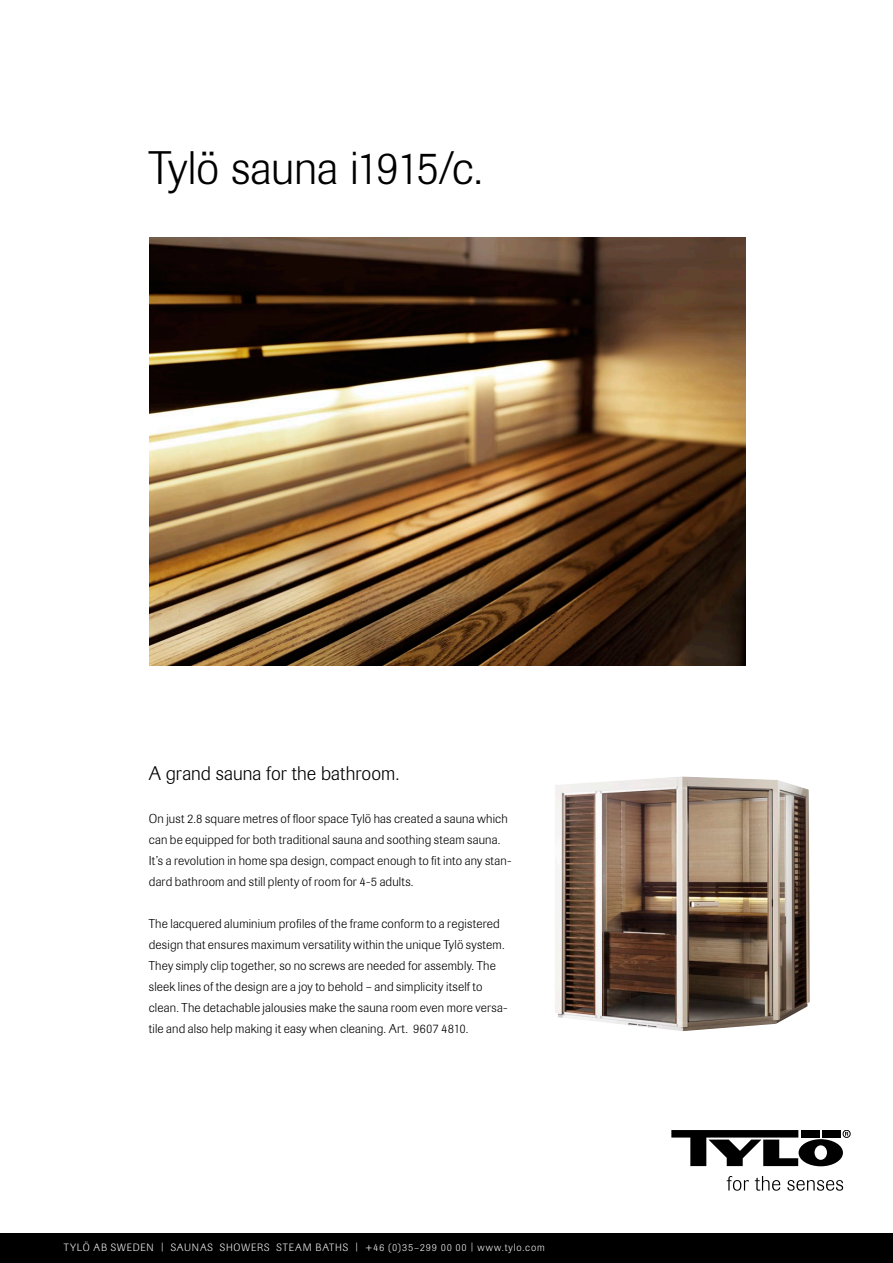
<style>
.page{position:relative;width:893px;height:1263px;background:#fff}
.page>*{position:absolute;margin:0;border:0;box-sizing:border-box;transform-origin:0 0}
.t1{font:300 46.5px "Imago Pro";letter-spacing:-.015em;color:#000}
.t2{font:300 19.5px "Imago Pro";color:#000}
.t3{font:300 12.75px/21px "Imago";letter-spacing:.015em;color:#000}
.t4{font:300 10.5px "Imago Pro";letter-spacing:.08em;color:#efeff1}
.s1{font-family:"Imago"}
</style>
<div class="page">
<div style="left:0;top:1233px;width:893px;height:30px;background:#000"></div>
<svg style="left:671px;top:1130px;width:177px;height:36px"></svg>
<div style="left:843px;top:1130px;width:7px;height:8px;border:1px solid #000;border-radius:50%"></div>
<svg style="left:727px;top:1176px;width:22px;height:15px"></svg>
<svg style="left:755px;top:1176px;width:25px;height:15px"></svg>
<svg style="left:787px;top:1180px;width:56px;height:11px"></svg>
<img style="left:150px;top:237px;width:595px;height:428px">
<img style="left:555px;top:776px;width:255px;height:255px">
<h1 class="t1" style="left:149px;top:137px;width:336px">Tylö sauna i1915/c.</h1>
<h2 class="t2" style="left:149px;top:761px;width:252px">A grand sauna for the bathroom.</h2>
<p class="t3" style="left:149px;top:808px;width:364px">On just 2.8 square metres of floor space Tylö has created a sauna which can be equipped for both traditional sauna and soothing steam sauna.<br>It’s a revolution in home spa design, compact enough to fit into any stan&shy;dard bathroom and still plenty of room for 4-5 adults.</p>
<p class="t3" style="left:149px;top:913px;width:360px">The lacquered aluminium profiles of the frame conform to a registered design that ensures maximum versatility within the unique Tylö system.<br>They simply clip together, so no screws are needed for assembly. The sleek lines of the design are a joy to behold – and simplicity itself to clean. The detachable jalousies make the sauna room even more versa&shy;tile and also help making it easy when cleaning. Art. 9607 4810.</p>
<p class="t4" style="left:64px;top:1240px;width:482px">TYLÖ AB SWEDEN | SAUNAS SHOWERS STEAM BATHS | +46 (0)35<span class="s1">–</span>299 00 00 | www.tylo.com</p>
</div>
